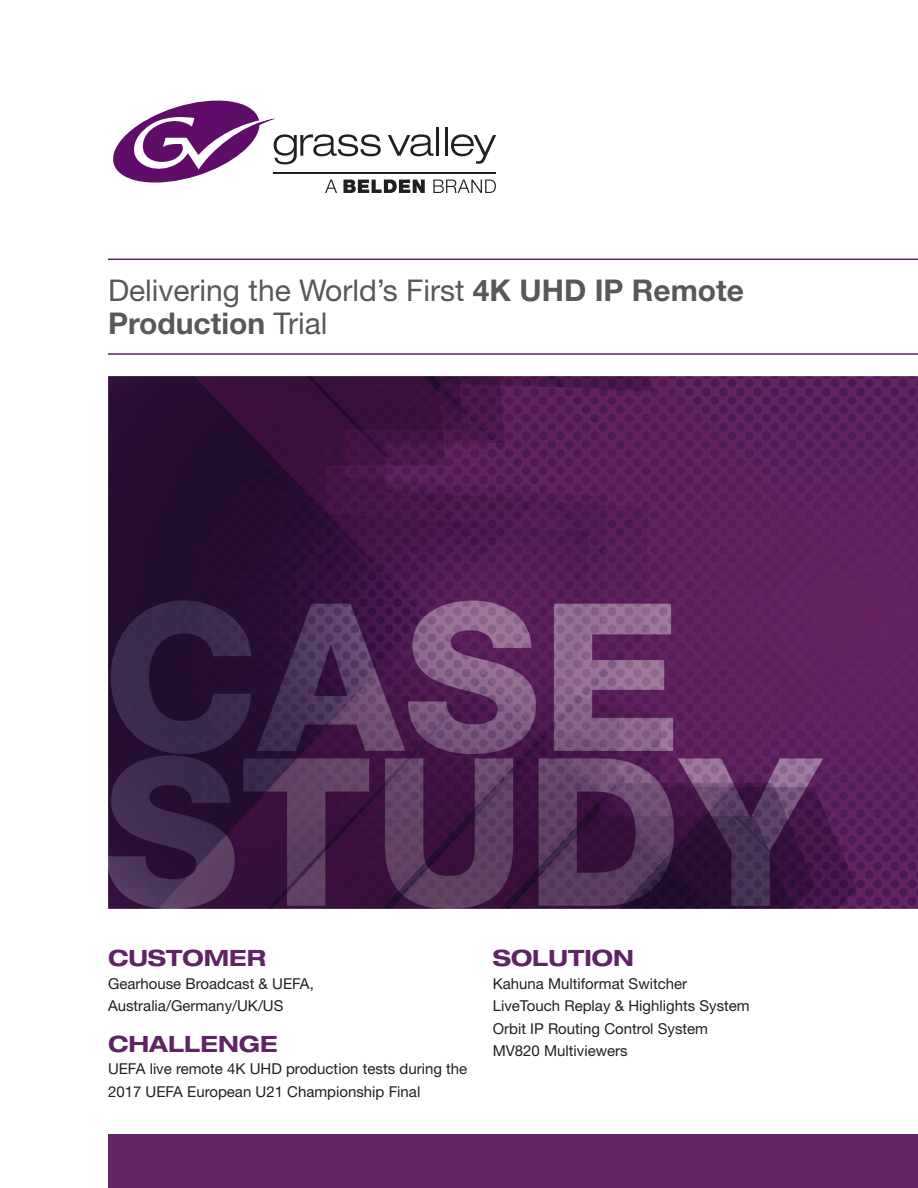
<style>
.page{position:relative;width:918px;height:1188px;background:#fff}
.page>*{position:absolute;margin:0;border:0;box-sizing:border-box;transform-origin:0 0}
._2014_Collaterals_Co{font:30px/33px "Helvetica Neue";color:#57585a}
._2014_CS_Cover_Chall{font:700 expanded 22.5px "Helvetica Neue";color:#5f2366}
._2014_CS_Cover_Copy{font:15px/22.5px "Helvetica Neue";color:#231f20}
.s1{font-weight:700}
</style>
<div class="page">
<svg style="left:113px;top:100px;width:383px;height:93px"></svg>
<div style="left:108px;top:1134px;width:810px;height:54px;background:#622465"></div>
<hr style="left:108px;top:353px;width:810px;height:2px;background:#622465">
<hr style="left:108px;top:259px;width:810px;height:1px;background:#622465">
<img style="left:108px;top:377px;width:810px;height:532px">
<p class="_2014_Collaterals_Co" style="left:108px;top:274px;width:638px">Delivering the World’s First <span class="s1">4K UHD IP Remote<br>Production</span> Trial</p>
<p class="_2014_CS_Cover_Chall" style="left:108px;top:944px;width:159px">CUSTOMER</p>
<p class="_2014_CS_Cover_Copy" style="left:108px;top:972px;width:207px">Gearhouse Broadcast &amp; UEFA,<br>Australia/Germany/UK/US</p>
<p class="_2014_CS_Cover_Chall" style="left:108px;top:1029px;width:171px">CHALLENGE</p>
<p class="_2014_CS_Cover_Copy" style="left:108px;top:1057px;width:361px">UEFA live remote 4K UHD production tests during the<br>2017 UEFA European U21 Championship Final</p>
<p class="_2014_CS_Cover_Chall" style="left:493px;top:944px;width:143px">SOLUTION</p>
<p class="_2014_CS_Cover_Copy" style="left:493px;top:972px;width:196px">Kahuna Multiformat Switcher</p>
<p class="_2014_CS_Cover_Copy" style="left:493px;top:994px;width:258px">LiveTouch Replay &amp; Highlights System</p>
<p class="_2014_CS_Cover_Copy" style="left:493px;top:1017px;width:217px">Orbit IP Routing Control System</p>
<p class="_2014_CS_Cover_Copy" style="left:493px;top:1039px;width:137px">MV820 Multiviewers</p>
</div>
